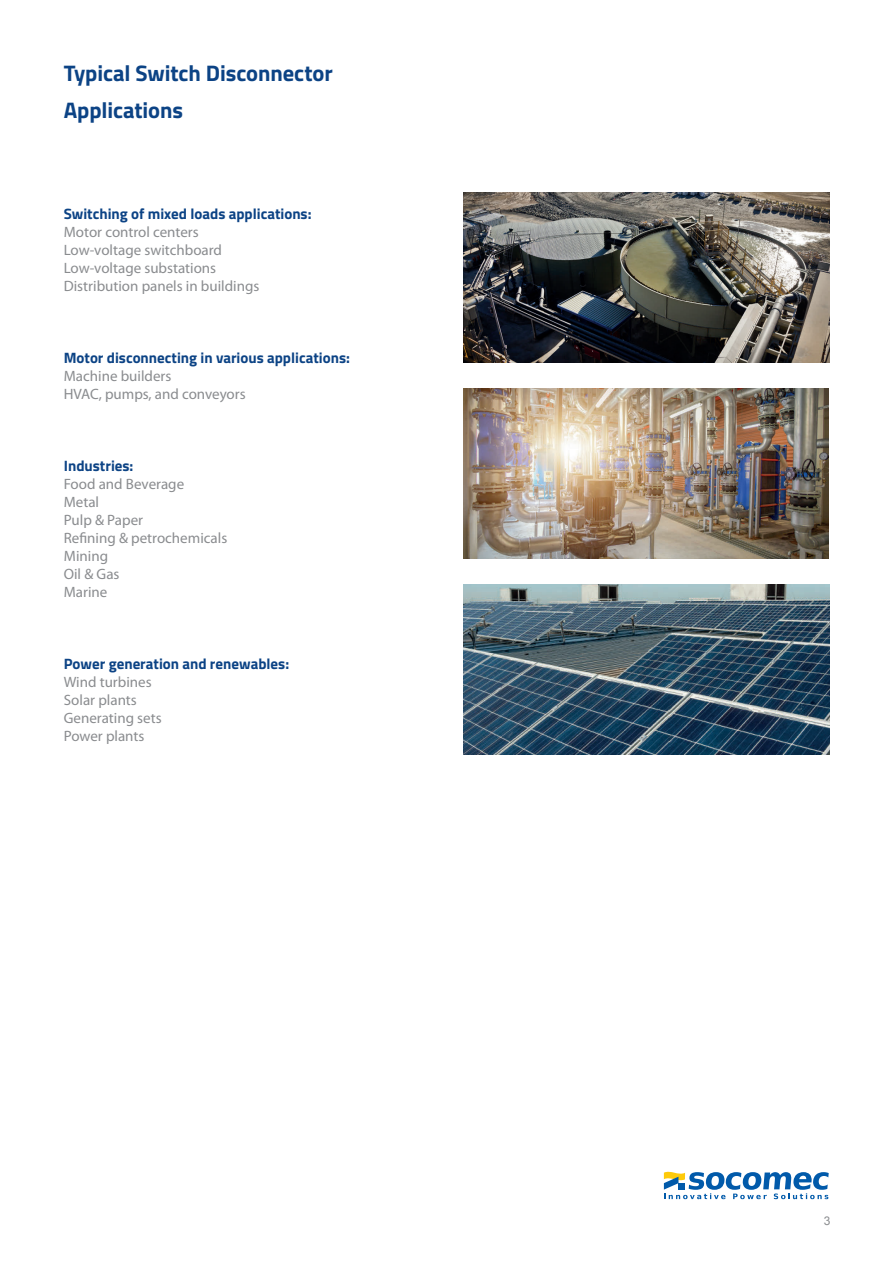
<style>
.page{position:relative;width:893px;height:1263px;background:#fff}
.page>*{position:absolute;margin:0;border:0;box-sizing:border-box;transform-origin:0 0}
.Heading_3_Bold_Blue{font:700 22.5px "Titillium";letter-spacing:-.005em;color:#0c4385}
.Body_1_Justified_Mai{font:15px "Myriad Pro";color:#8a8c8f}
.Heading_4_Bold_Blue{font:700 15px "Titillium";color:#0c4385}
.Body_1_Justified_Mai-2{font:700 15px "Titillium";color:#0c4385}
.Heading_4_Bold_Blue-2{font:15px "Myriad Pro";color:#8a8c8f}
.t1{font:12px "Arial";color:#8a8c8f}
</style>
<div class="page">
<svg style="left:664px;top:1172px;width:165px;height:27px"></svg>
<img style="left:463px;top:193px;width:366px;height:170px">
<img style="left:464px;top:388px;width:365px;height:170px">
<img style="left:463px;top:584px;width:366px;height:170px">
<p class="Heading_3_Bold_Blue" style="left:64px;top:56px;width:270px">Typical Switch Disconnector</p>
<p class="Heading_3_Bold_Blue" style="left:64px;top:93px;width:121px">Applications</p>
<p class="Heading_4_Bold_Blue" style="left:64px;top:202px;width:249px">Switching of mixed loads applications:</p>
<p class="Body_1_Justified_Mai" style="left:64px;top:223px;width:137px">Motor control centers</p>
<p class="Body_1_Justified_Mai" style="left:64px;top:241px;width:160px">Low-voltage switchboard</p>
<p class="Body_1_Justified_Mai" style="left:64px;top:259px;width:154px">Low-voltage substations</p>
<p class="Body_1_Justified_Mai" style="left:64px;top:277px;width:197px">Distribution panels in buildings</p>
<p class="Body_1_Justified_Mai-2" style="left:64px;top:346px;width:288px">Motor disconnecting in various applications:</p>
<p class="Body_1_Justified_Mai" style="left:64px;top:367px;width:109px">Machine builders</p>
<p class="Body_1_Justified_Mai" style="left:64px;top:385px;width:183px">HVAC, pumps, and conveyors</p>
<p class="Heading_4_Bold_Blue" style="left:64px;top:454px;width:71px">Industries:</p>
<p class="Heading_4_Bold_Blue-2" style="left:64px;top:475px;width:122px">Food and Beverage</p>
<p class="Body_1_Justified_Mai" style="left:64px;top:493px;width:37px">Metal</p>
<p class="Body_1_Justified_Mai" style="left:64px;top:511px;width:81px">Pulp &amp; Paper</p>
<p class="Body_1_Justified_Mai" style="left:64px;top:529px;width:165px">Refining &amp; petrochemicals</p>
<p class="Body_1_Justified_Mai" style="left:64px;top:547px;width:46px">Mining</p>
<p class="Body_1_Justified_Mai" style="left:64px;top:565px;width:57px">Oil &amp; Gas</p>
<p class="Body_1_Justified_Mai" style="left:64px;top:583px;width:45px">Marine</p>
<p class="Heading_4_Bold_Blue" style="left:64px;top:652px;width:227px">Power generation and renewables:</p>
<p class="Body_1_Justified_Mai" style="left:64px;top:673px;width:89px">Wind turbines</p>
<p class="Body_1_Justified_Mai" style="left:64px;top:691px;width:75px">Solar plants</p>
<p class="Body_1_Justified_Mai" style="left:64px;top:709px;width:99px">Generating sets</p>
<p class="Body_1_Justified_Mai" style="left:64px;top:727px;width:82px">Power plants</p>
<p class="t1" style="left:824px;top:1213px;width:8px">3</p>
</div>
